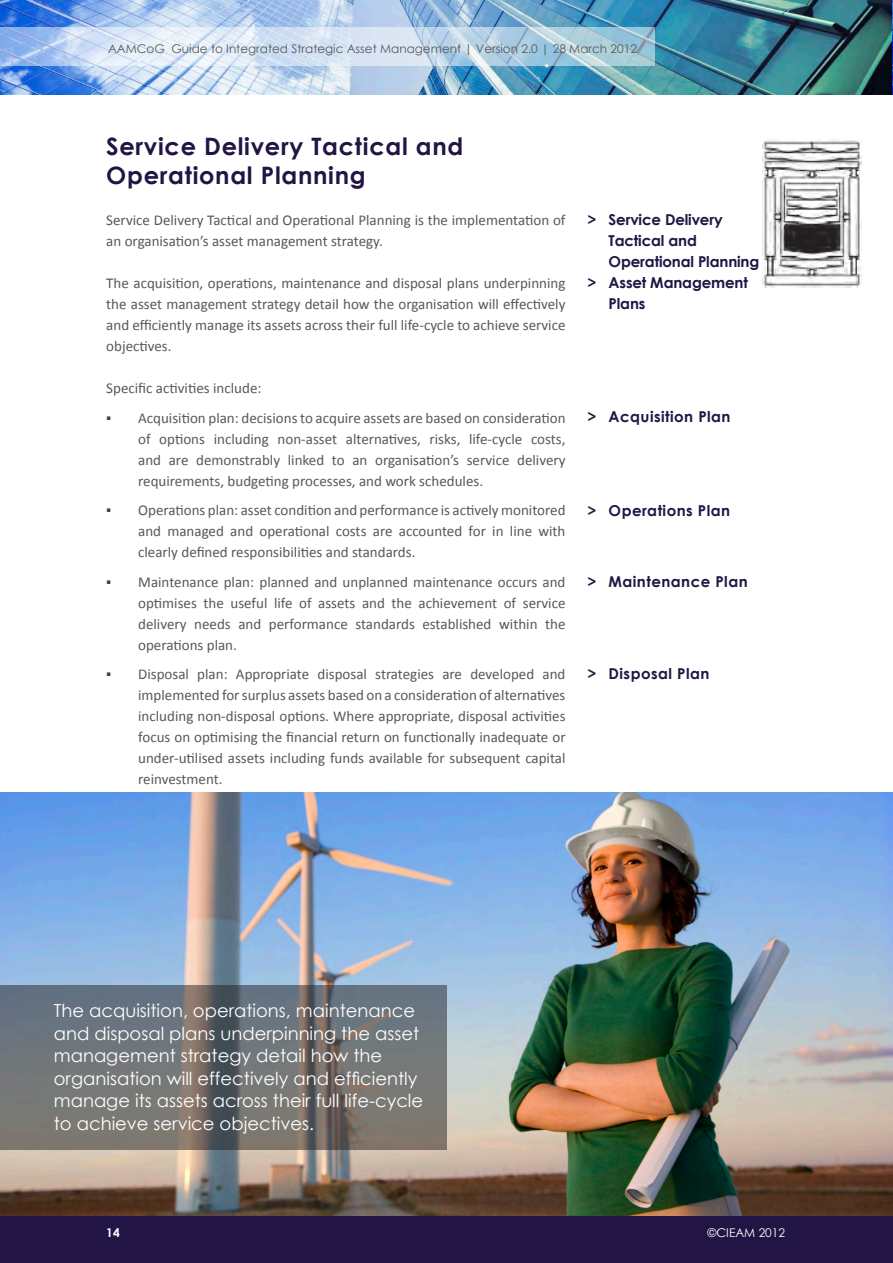
<style>
.page{position:relative;width:893px;height:1263px;background:#fff}
.page>*{position:absolute;margin:0;border:0;box-sizing:border-box;transform-origin:0 0}
.Page_headings{font:700 24px/28.8px "Century Gothic";letter-spacing:.03em;color:#221545}
.Image_text{font:18px/22.5px "Century Gothic";color:#fff}
.Bullets{font:15px/21px "Calibri";color:#57585a;text-align:justify}
.Side_heading{font:700 15px/21px "Century Gothic";letter-spacing:-.01em;color:#221545}
.Side_heading-2{font:700 15px "Century Gothic";letter-spacing:.03em;color:#221545}
.t1{font:12px "Century Gothic";color:#57585a}
.t2{font:12px "Century Gothic";color:#fff}
.t3{font:700 12px "Century Gothic";color:#fff}
.s1{color:#42365b}
</style>
<div class="page">
<div style="left:0;top:1215px;width:893px;height:48px;background:#221545"></div>
<img style="left:0;top:0;width:893px;height:95px">
<svg style="left:0;top:28px;width:655px;height:38px;background:#c4d9ec"></svg>
<img style="left:0;top:792px;width:893px;height:423px">
<svg style="left:0;top:985px;width:446px;height:165px;background:#6f7172"></svg>
<img style="left:762px;top:140px;width:100px;height:148px">
<p class="t1" style="left:108px;top:40px;width:531px">AAMCoG Guide to Integrated Strategic Asset Management | Version 2.0 | 28 March 2012</p>
<p class="Page_headings" style="left:106px;top:131px;width:359px">Service Delivery Tactical and<br>Operational Planning</p>
<p class="Bullets" style="left:106px;top:210px;width:461px">Service Delivery Tactical and Operational Planning is the implementation of an organisation’s asset management strategy.</p>
<p class="Bullets" style="left:106px;top:273px;width:461px">The acquisition, operations, maintenance and disposal plans underpinning the asset management strategy detail how the organisation will effectively and efficiently manage its assets across their full life-cycle to achieve service objectives.</p>
<p class="Bullets" style="left:106px;top:378px;width:157px">Specific activities include:</p>
<p class="Bullets" style="left:138px;top:407px;width:429px;text-indent:-32px"><span class="s1">▪</span> Acquisition plan: decisions to acquire assets are based on consideration of options including non-asset alternatives, risks, life-cycle costs, and are demonstrably linked to an organisation’s service delivery requirements, budgeting processes, and work schedules.</p>
<p class="Bullets" style="left:138px;top:500px;width:429px;text-indent:-32px"><span class="s1">▪</span> Operations plan: asset condition and performance is actively monitored and managed and operational costs are accounted for in line with clearly defined responsibilities and standards.</p>
<p class="Bullets" style="left:138px;top:571px;width:429px;text-indent:-32px"><span class="s1">▪</span> Maintenance plan: planned and unplanned maintenance occurs and optimises the useful life of assets and the achievement of service delivery needs and performance standards established within the operations plan.</p>
<p class="Bullets" style="left:138px;top:664px;width:429px;text-indent:-32px"><span class="s1">▪</span> Disposal plan: Appropriate disposal strategies are developed and implemented for surplus assets based on a consideration of alternatives including non-disposal options. Where appropriate, disposal activities focus on optimising the financial return on functionally inadequate or under-utilised assets including funds available for subsequent capital reinvestment.</p>
<p class="Side_heading" style="left:609px;top:208px;width:152px;text-indent:-21px">&gt; Service Delivery<br>Tactical and<br>Operational Planning</p>
<p class="Side_heading" style="left:609px;top:271px;width:141px;text-indent:-21px">&gt; Asset Management<br>Plans</p>
<p class="Side_heading-2" style="left:588px;top:405px;width:144px">&gt; Acquisition Plan</p>
<p class="Side_heading-2" style="left:588px;top:499px;width:144px">&gt; Operations Plan</p>
<p class="Side_heading-2" style="left:588px;top:570px;width:162px">&gt; Maintenance Plan</p>
<p class="Side_heading-2" style="left:588px;top:662px;width:123px">&gt; Disposal Plan</p>
<p class="Image_text" style="left:54px;top:999px;width:371px">The acquisition, operations, maintenance and disposal plans underpinning the asset management strategy detail how the organisation will effectively and efficiently manage its assets across their full life-cycle to achieve service objectives.</p>
<p class="t3" style="left:106px;top:1224px;width:15px">14</p>
<p class="t2" style="left:708px;top:1224px;width:79px">©CIEAM 2012</p>
</div>
